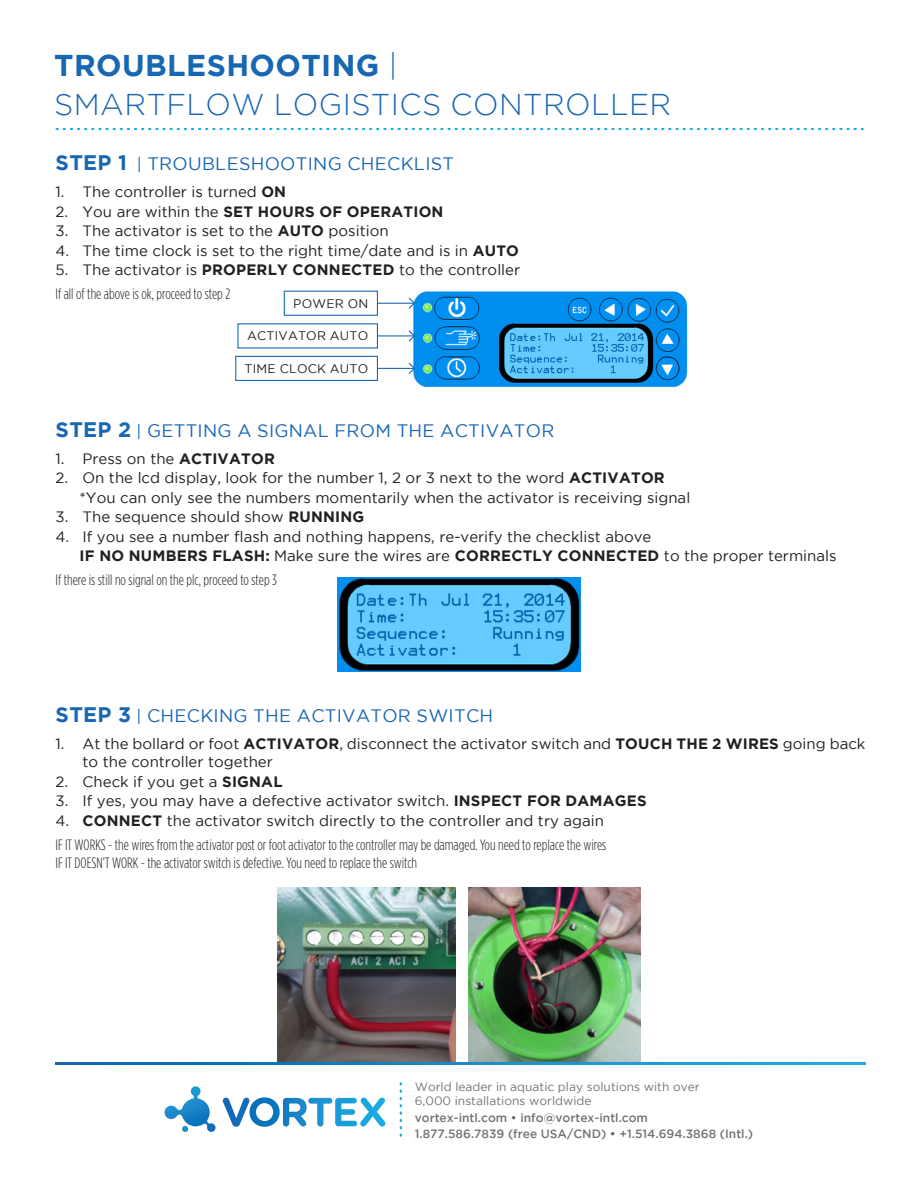
<style>
.page{position:relative;width:918px;height:1188px;background:#fff}
.page>*{position:absolute;margin:0;border:0;box-sizing:border-box;transform-origin:0 0}
.t1{font:300 30px "Gotham";letter-spacing:.015em;color:#1867b3}
.t2{font:700 30px "Gotham";letter-spacing:.015em;color:#1867b3}
.t3{font:18px "Gotham";letter-spacing:.015em;color:#1867b3}
.t4{font:15px/18px "Gotham";color:#231f20}
.t5{font:300 15px "Gotham Condensed";color:#231f20}
.t6{font:700 15px "Gotham";letter-spacing:.015em;color:#231f20}
.t7{font:12.45px "Gotham";letter-spacing:.015em;color:#231f20}
.t8{font:500 12px "Gotham";color:#727475}
.t9{font:12px/14.4px "Gotham";color:#727475}
.s1{font-weight:300}
.s2{font-weight:700;font-size:21px}
.s3{font-size:16.5px}
.s4{font-weight:700}
.s5{font-weight:400}
.s6{color:#636466}
</style>
<div class="page">
<img style="left:277px;top:888px;width:178px;height:173px">
<img style="left:468px;top:888px;width:173px;height:173px">
<svg style="left:57px;top:128px;width:806px;height:2px"></svg>
<svg style="left:56px;top:1062px;width:810px;height:2px;background:#1589ca"></svg>
<svg style="left:165px;top:1086px;width:51px;height:46px"></svg>
<svg style="left:223px;top:1097px;width:162px;height:30px"></svg>
<svg style="left:400px;top:1083px;width:2px;height:53px"></svg>
<img style="left:406px;top:291px;width:282px;height:96px">
<div style="left:284px;top:291px;width:94px;height:25px;border:1px solid #1867b3"></div>
<hr style="left:378px;top:303px;width:37px;height:1px;background:#1867b3">
<svg style="left:407px;top:296px;width:9px;height:14px"></svg>
<hr style="left:378px;top:335px;width:37px;height:1px;background:#1867b3">
<svg style="left:407px;top:329px;width:9px;height:14px"></svg>
<div style="left:235px;top:356px;width:143px;height:25px;border:1px solid #1867b3"></div>
<hr style="left:378px;top:368px;width:37px;height:1px;background:#1867b3">
<svg style="left:407px;top:362px;width:9px;height:13px"></svg>
<img style="left:337px;top:577px;width:244px;height:94px">
<p class="t2" style="left:54px;top:48px;width:345px">TROUBLESHOOTING <span class="s1">|</span></p>
<p class="t1" style="left:54px;top:88px;width:619px">SMARTFLOW LOGISTICS CONTROLLER</p>
<p class="t3" style="left:56px;top:154px;width:400px"><span class="s2">STEP 1</span> <span class="s3">|</span> TROUBLESHOOTING CHECKLIST</p>
<p class="t4" style="left:56px;top:183px;width:232px">1. The controller is turned <span class="s4">ON</span></p>
<p class="t6" style="left:56px;top:203px;width:389px"><span class="s5">2. You are within the</span> SET HOURS OF OPERATION</p>
<p class="t4" style="left:56px;top:222px;width:335px">3. The activator is set to the <span class="s4">AUTO</span> position</p>
<p class="t4" style="left:56px;top:241px;width:465px">4. The time clock is set to the right time/date and is in <span class="s4">AUTO</span></p>
<p class="t4" style="left:56px;top:261px;width:466px">5. The activator is <span class="s4">PROPERLY CONNECTED</span> to the controller</p>
<p class="t5" style="left:56px;top:286px;width:176px">If all of the above is ok, proceed to step 2</p>
<p class="t7" style="left:293px;top:296px;width:77px">POWER ON</p>
<p class="t7" style="left:247px;top:329px;width:122px">ACTIVATOR AUTO</p>
<p class="t7" style="left:245px;top:362px;width:125px">TIME CLOCK AUTO</p>
<p class="t3" style="left:56px;top:421px;width:500px"><span class="s2">STEP 2</span> <span class="s3">|</span> GETTING A SIGNAL FROM THE ACTIVATOR</p>
<p class="t4" style="left:56px;top:449px;width:221px">1. Press on the <span class="s4">ACTIVATOR</span></p>
<p class="t4" style="left:56px;top:469px;width:611px">2. On the lcd display, look for the number 1, 2 or 3 next to the word <span class="s4">ACTIVATOR</span></p>
<p class="t4" style="left:80px;top:488px;width:612px">*You can only see the numbers momentarily when the activator is receiving signal</p>
<p class="t4" style="left:56px;top:508px;width:310px">3. The sequence should show <span class="s4">RUNNING</span></p>
<p class="t4" style="left:56px;top:527px;width:598px">4. If you see a number flash and nothing happens, re-verify the checklist above</p>
<p class="t4" style="left:80px;top:547px;width:758px"><span class="s4">IF NO NUMBERS FLASH:</span> Make sure the wires are <span class="s4">CORRECTLY CONNECTED</span> to the proper terminals</p>
<p class="t5" style="left:56px;top:572px;width:223px">If there is still no signal on the plc, proceed to step 3</p>
<p class="t3" style="left:56px;top:706px;width:439px"><span class="s2">STEP 3</span> <span class="s3">|</span> CHECKING THE ACTIVATOR SWITCH</p>
<p class="t4" style="left:82px;top:735px;width:784px;text-indent:-27px">1. At the bollard or foot <span class="s4">ACTIVATOR</span>, disconnect the activator switch and <span class="s4">TOUCH THE 2 WIRES</span> going back to the controller together</p>
<p class="t4" style="left:56px;top:772px;width:229px">2. Check if you get a <span class="s4">SIGNAL</span></p>
<p class="t4" style="left:56px;top:792px;width:593px">3. If yes, you may have a defective activator switch. <span class="s4">INSPECT FOR DAMAGES</span></p>
<p class="t4" style="left:56px;top:811px;width:550px">4. <span class="s4">CONNECT</span> the activator switch directly to the controller and try again</p>
<p class="t5" style="left:56px;top:837px;width:552px">IF IT WORKS - the wires from the activator post or foot activator to the controller may be damaged. You need to replace the wires</p>
<p class="t5" style="left:56px;top:855px;width:363px">IF IT DOESN’T WORK - the activator switch is defective. You need to replace the switch</p>
<p class="t9" style="left:415px;top:1079px;width:287px">World leader in aquatic play solutions with over<br>6,000 installations worldwide</p>
<p class="t8" style="left:415px;top:1111px;width:235px">vortex-intl.com <span class="s6">•</span> info@vortex-intl.com</p>
<p class="t8" style="left:415px;top:1127px;width:340px">1.877.586.7839 (free USA/CND) <span class="s6">•</span> +1.514.694.3868 (Intl.)</p>
</div>
